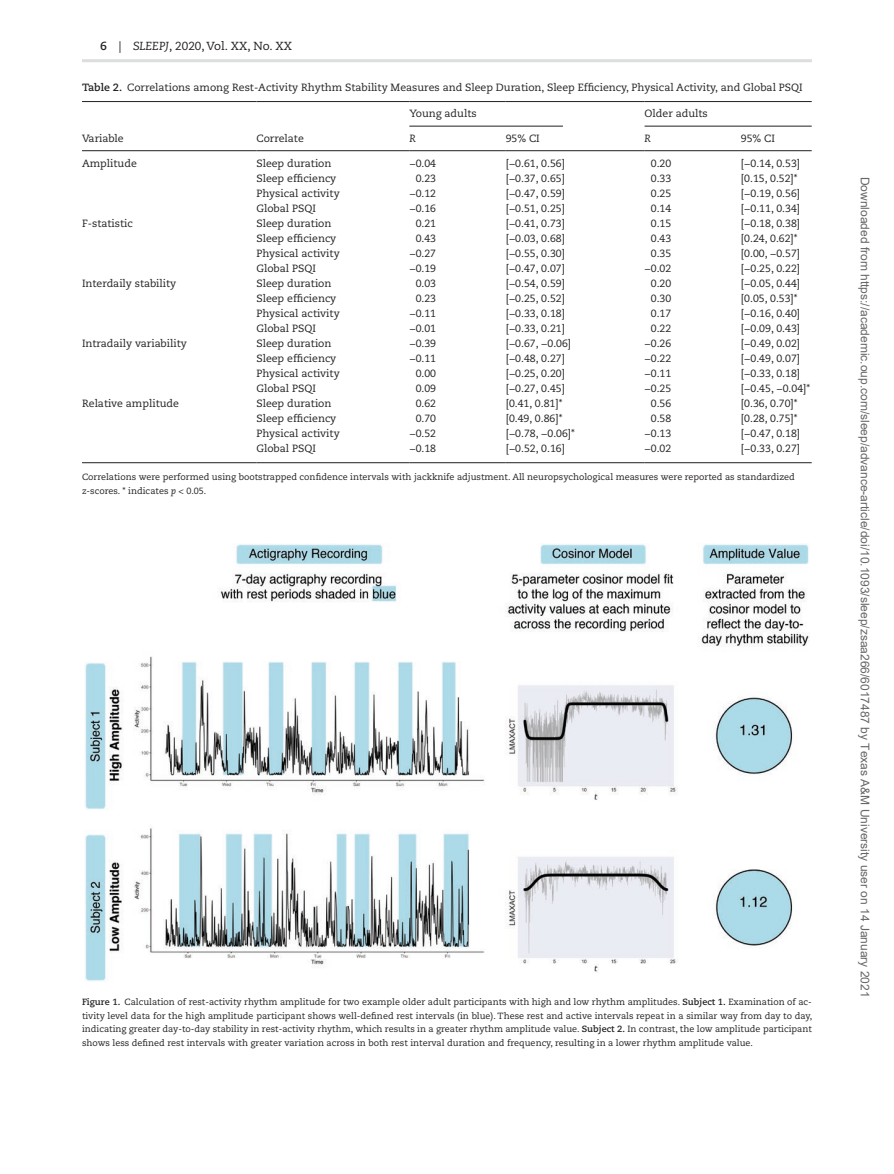
<style>
.page{position:relative;width:894px;height:1174px;background:#fff}
.page>*{position:absolute;margin:0;border:0;box-sizing:border-box;transform-origin:0 0}
.t1{font:12px "Arial";color:#666}
.t2{font:11.7px "Caecilia LT Std";color:#231f20}
.t3{font:10.5px "Caecilia LT Std";color:#231f20}
.t4{font:italic 10.5px "Caecilia LT Std";color:#231f20}
.t5{font:9px/13.5px "Caecilia LT Std";color:#231f20;text-align:justify}
.s1{font-weight:700}
.s2{font-style:italic}
</style>
<div class="page">
<hr style="left:82px;top:59px;width:729px;height:3px;background:#dcdddf">
<img style="left:85px;top:543px;width:723px;height:438px">
<hr style="left:409px;top:101px;width:96px;height:1px;background:#231f20">
<hr style="left:505px;top:101px;width:139px;height:1px;background:#231f20">
<hr style="left:644px;top:101px;width:96px;height:1px;background:#231f20">
<hr style="left:740px;top:101px;width:71px;height:1px;background:#231f20">
<hr style="left:409px;top:150px;width:96px;height:1px;background:#231f20">
<hr style="left:505px;top:150px;width:139px;height:1px;background:#231f20">
<hr style="left:644px;top:150px;width:96px;height:1px;background:#231f20">
<hr style="left:740px;top:150px;width:71px;height:1px;background:#231f20">
<hr style="left:82px;top:462px;width:174px;height:1px;background:#231f20">
<hr style="left:256px;top:462px;width:153px;height:1px;background:#231f20">
<hr style="left:409px;top:462px;width:96px;height:1px;background:#231f20">
<hr style="left:505px;top:462px;width:139px;height:1px;background:#231f20">
<hr style="left:644px;top:462px;width:96px;height:1px;background:#231f20">
<hr style="left:740px;top:462px;width:71px;height:1px;background:#231f20">
<hr style="left:82px;top:101px;width:174px;height:1px;background:#231f20">
<hr style="left:82px;top:150px;width:174px;height:1px;background:#231f20">
<hr style="left:256px;top:101px;width:153px;height:1px;background:#231f20">
<hr style="left:256px;top:150px;width:153px;height:1px;background:#231f20">
<hr style="left:409px;top:126px;width:153px;height:1px;background:#231f20">
<hr style="left:644px;top:126px;width:167px;height:1px;background:#231f20">
<p class="t2" style="left:100px;top:39px;width:193px"><span class="s1">6</span> | <span class="s2">SLEEPJ</span>, 2020, Vol. XX, No. XX</p>
<p class="t3" style="left:82px;top:81px;width:721px"><span class="s1">Table 2.</span> Correlations among Rest-Activity Rhythm Stability Measures and Sleep Duration, Sleep Efficiency, Physical Activity, and Global PSQI</p>
<p class="t3" style="left:82px;top:132px;width:43px">Variable</p>
<p class="t3" style="left:256px;top:132px;width:49px">Correlate</p>
<p class="t3" style="left:409px;top:107px;width:69px">Young adults</p>
<p class="t3" style="left:644px;top:107px;width:65px">Older adults</p>
<p class="t4" style="left:409px;top:132px;width:8px">R</p>
<p class="t3" style="left:505px;top:132px;width:36px">95% CI</p>
<p class="t4" style="left:644px;top:132px;width:8px">R</p>
<p class="t3" style="left:740px;top:132px;width:36px">95% CI</p>
<p class="t3" style="left:82px;top:157px;width:56px">Amplitude</p>
<p class="t3" style="left:256px;top:157px;width:76px">Sleep duration</p>
<p class="t3" style="left:409px;top:157px;width:28px">−0.04</p>
<p class="t3" style="left:505px;top:157px;width:61px">[−0.61, 0.56]</p>
<p class="t3" style="left:650px;top:157px;width:22px">0.20</p>
<p class="t3" style="left:740px;top:157px;width:61px">[−0.14, 0.53]</p>
<p class="t3" style="left:256px;top:172px;width:81px">Sleep efficiency</p>
<p class="t3" style="left:415px;top:172px;width:22px">0.23</p>
<p class="t3" style="left:505px;top:172px;width:61px">[−0.37, 0.65]</p>
<p class="t3" style="left:650px;top:172px;width:22px">0.33</p>
<p class="t3" style="left:740px;top:172px;width:58px">[0.15, 0.52]*</p>
<p class="t3" style="left:256px;top:187px;width:85px">Physical activity</p>
<p class="t3" style="left:409px;top:187px;width:28px">−0.12</p>
<p class="t3" style="left:505px;top:187px;width:61px">[−0.47, 0.59]</p>
<p class="t3" style="left:650px;top:187px;width:22px">0.25</p>
<p class="t3" style="left:740px;top:187px;width:61px">[−0.19, 0.56]</p>
<p class="t3" style="left:256px;top:202px;width:61px">Global PSQI</p>
<p class="t3" style="left:409px;top:202px;width:28px">−0.16</p>
<p class="t3" style="left:505px;top:202px;width:61px">[−0.51, 0.25]</p>
<p class="t3" style="left:650px;top:202px;width:22px">0.14</p>
<p class="t3" style="left:740px;top:202px;width:61px">[−0.11, 0.34]</p>
<p class="t3" style="left:82px;top:218px;width:52px">F-statistic</p>
<p class="t3" style="left:256px;top:218px;width:76px">Sleep duration</p>
<p class="t3" style="left:415px;top:218px;width:22px">0.21</p>
<p class="t3" style="left:505px;top:218px;width:61px">[−0.41, 0.73]</p>
<p class="t3" style="left:650px;top:218px;width:22px">0.15</p>
<p class="t3" style="left:740px;top:218px;width:61px">[−0.18, 0.38]</p>
<p class="t3" style="left:256px;top:233px;width:81px">Sleep efficiency</p>
<p class="t3" style="left:415px;top:233px;width:22px">0.43</p>
<p class="t3" style="left:505px;top:233px;width:61px">[−0.03, 0.68]</p>
<p class="t3" style="left:650px;top:233px;width:22px">0.43</p>
<p class="t3" style="left:740px;top:233px;width:58px">[0.24, 0.62]*</p>
<p class="t3" style="left:256px;top:248px;width:85px">Physical activity</p>
<p class="t3" style="left:409px;top:248px;width:28px">−0.27</p>
<p class="t3" style="left:505px;top:248px;width:61px">[−0.55, 0.30]</p>
<p class="t3" style="left:650px;top:248px;width:22px">0.35</p>
<p class="t3" style="left:740px;top:248px;width:61px">[0.00, −0.57]</p>
<p class="t3" style="left:256px;top:263px;width:61px">Global PSQI</p>
<p class="t3" style="left:409px;top:263px;width:28px">−0.19</p>
<p class="t3" style="left:505px;top:263px;width:61px">[−0.47, 0.07]</p>
<p class="t3" style="left:644px;top:263px;width:28px">−0.02</p>
<p class="t3" style="left:740px;top:263px;width:61px">[−0.25, 0.22]</p>
<p class="t3" style="left:82px;top:278px;width:96px">Interdaily stability</p>
<p class="t3" style="left:256px;top:278px;width:76px">Sleep duration</p>
<p class="t3" style="left:415px;top:278px;width:22px">0.03</p>
<p class="t3" style="left:505px;top:278px;width:61px">[−0.54, 0.59]</p>
<p class="t3" style="left:650px;top:278px;width:22px">0.20</p>
<p class="t3" style="left:740px;top:278px;width:61px">[−0.05, 0.44]</p>
<p class="t3" style="left:256px;top:293px;width:81px">Sleep efficiency</p>
<p class="t3" style="left:415px;top:293px;width:22px">0.23</p>
<p class="t3" style="left:505px;top:293px;width:61px">[−0.25, 0.52]</p>
<p class="t3" style="left:650px;top:293px;width:22px">0.30</p>
<p class="t3" style="left:740px;top:293px;width:58px">[0.05, 0.53]*</p>
<p class="t3" style="left:256px;top:308px;width:85px">Physical activity</p>
<p class="t3" style="left:409px;top:308px;width:28px">−0.11</p>
<p class="t3" style="left:505px;top:308px;width:61px">[−0.33, 0.18]</p>
<p class="t3" style="left:650px;top:308px;width:22px">0.17</p>
<p class="t3" style="left:740px;top:308px;width:61px">[−0.16, 0.40]</p>
<p class="t3" style="left:256px;top:323px;width:61px">Global PSQI</p>
<p class="t3" style="left:409px;top:323px;width:28px">−0.01</p>
<p class="t3" style="left:505px;top:323px;width:61px">[−0.33, 0.21]</p>
<p class="t3" style="left:650px;top:323px;width:22px">0.22</p>
<p class="t3" style="left:740px;top:323px;width:61px">[−0.09, 0.43]</p>
<p class="t3" style="left:82px;top:338px;width:106px">Intradaily variability</p>
<p class="t3" style="left:256px;top:338px;width:76px">Sleep duration</p>
<p class="t3" style="left:409px;top:338px;width:28px">−0.39</p>
<p class="t3" style="left:505px;top:338px;width:67px">[−0.67, −0.06]</p>
<p class="t3" style="left:644px;top:338px;width:28px">−0.26</p>
<p class="t3" style="left:740px;top:338px;width:61px">[−0.49, 0.02]</p>
<p class="t3" style="left:256px;top:353px;width:81px">Sleep efficiency</p>
<p class="t3" style="left:409px;top:353px;width:28px">−0.11</p>
<p class="t3" style="left:505px;top:353px;width:61px">[−0.48, 0.27]</p>
<p class="t3" style="left:644px;top:353px;width:28px">−0.22</p>
<p class="t3" style="left:740px;top:353px;width:61px">[−0.49, 0.07]</p>
<p class="t3" style="left:256px;top:368px;width:85px">Physical activity</p>
<p class="t3" style="left:415px;top:368px;width:22px">0.00</p>
<p class="t3" style="left:505px;top:368px;width:61px">[−0.25, 0.20]</p>
<p class="t3" style="left:644px;top:368px;width:28px">−0.11</p>
<p class="t3" style="left:740px;top:368px;width:61px">[−0.33, 0.18]</p>
<p class="t3" style="left:256px;top:383px;width:61px">Global PSQI</p>
<p class="t3" style="left:415px;top:383px;width:22px">0.09</p>
<p class="t3" style="left:505px;top:383px;width:61px">[−0.27, 0.45]</p>
<p class="t3" style="left:644px;top:383px;width:28px">−0.25</p>
<p class="t3" style="left:740px;top:383px;width:71px">[−0.45, −0.04]*</p>
<p class="t3" style="left:82px;top:398px;width:98px">Relative amplitude</p>
<p class="t3" style="left:256px;top:398px;width:76px">Sleep duration</p>
<p class="t3" style="left:415px;top:398px;width:22px">0.62</p>
<p class="t3" style="left:505px;top:398px;width:58px">[0.41, 0.81]*</p>
<p class="t3" style="left:650px;top:398px;width:22px">0.56</p>
<p class="t3" style="left:740px;top:398px;width:58px">[0.36, 0.70]*</p>
<p class="t3" style="left:256px;top:413px;width:81px">Sleep efficiency</p>
<p class="t3" style="left:415px;top:413px;width:22px">0.70</p>
<p class="t3" style="left:505px;top:413px;width:58px">[0.49, 0.86]*</p>
<p class="t3" style="left:650px;top:413px;width:22px">0.58</p>
<p class="t3" style="left:740px;top:413px;width:58px">[0.28, 0.75]*</p>
<p class="t3" style="left:256px;top:428px;width:85px">Physical activity</p>
<p class="t3" style="left:409px;top:428px;width:28px">−0.52</p>
<p class="t3" style="left:505px;top:428px;width:71px">[−0.78, −0.06]*</p>
<p class="t3" style="left:644px;top:428px;width:28px">−0.13</p>
<p class="t3" style="left:740px;top:428px;width:61px">[−0.47, 0.18]</p>
<p class="t3" style="left:256px;top:443px;width:61px">Global PSQI</p>
<p class="t3" style="left:409px;top:443px;width:28px">−0.18</p>
<p class="t3" style="left:505px;top:443px;width:61px">[−0.52, 0.16]</p>
<p class="t3" style="left:644px;top:443px;width:28px">−0.02</p>
<p class="t3" style="left:740px;top:443px;width:61px">[−0.33, 0.27]</p>
<p class="t5" style="left:82px;top:471px;width:714px">Correlations were performed using bootstrapped confidence intervals with jackknife adjustment. All neuropsychological measures were reported as standardized <span class="s2">z</span>-scores. * indicates <span class="s2">p</span> &lt; 0.05.</p>
<p class="t5" style="left:82px;top:995px;width:731px"><span class="s1">Figure 1.</span> Calculation of rest-activity rhythm amplitude for two example older adult participants with high and low rhythm amplitudes. <span class="s1">Subject 1.</span> Examination of ac&shy;tivity level data for the high amplitude participant shows well-defined rest intervals (in blue). These rest and active intervals repeat in a similar way from day to day, indicating greater day-to-day stability in rest-activity rhythm, which results in a greater rhythm amplitude value. <span class="s1">Subject 2.</span> In contrast, the low amplitude participant shows less defined rest intervals with greater variation across in both rest interval duration and frequency, resulting in a lower rhythm amplitude value.</p>
<p class="t1" style="left:869px;top:177px;width:822px;rotate:90deg">Downloaded from https://academic.oup.com/sleep/advance-article/doi/10.1093/sleep/zsaa266/6017487 by Texas A&amp;M University user on 14 January 2021</p>
</div>
